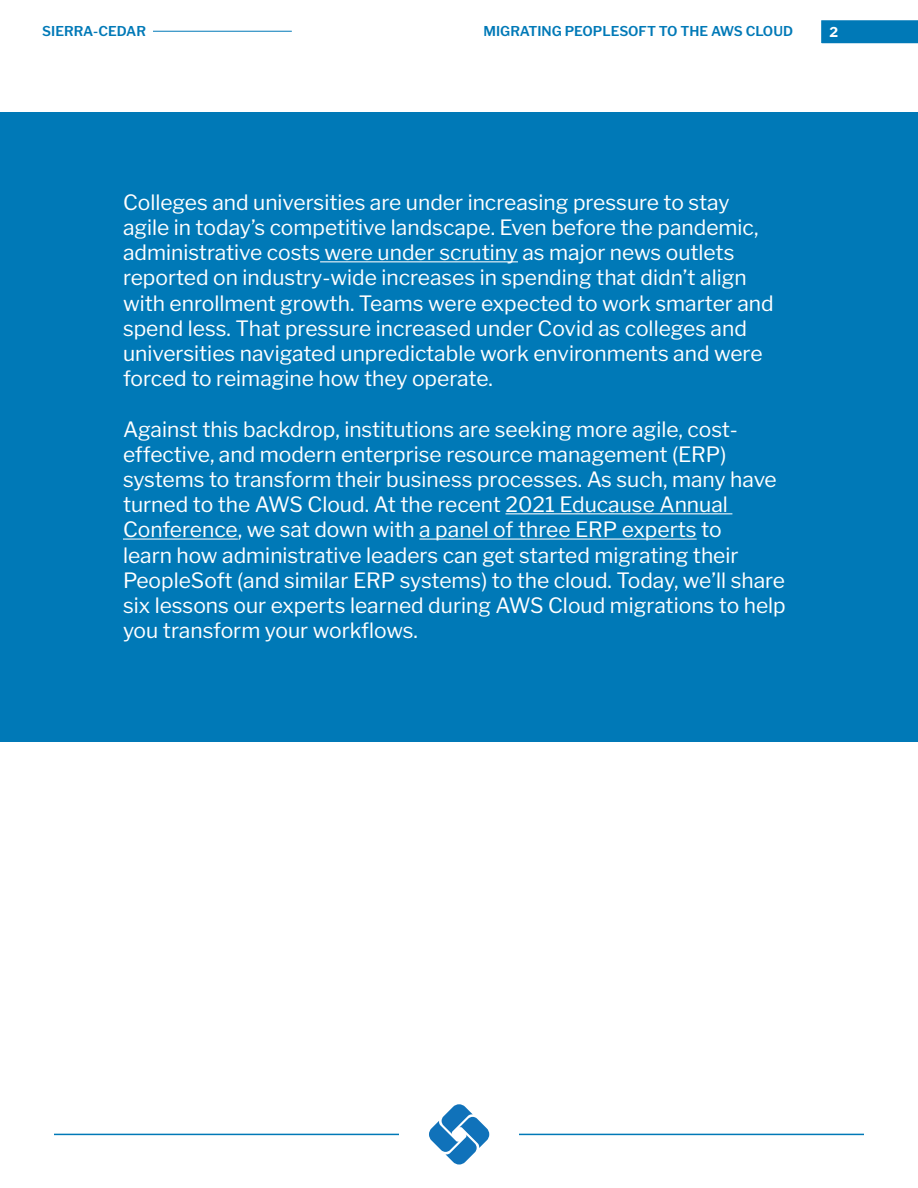
<style>
.page{position:relative;width:918px;height:1188px;background:#fff}
.page>*{position:absolute;margin:0;border:0;box-sizing:border-box;transform-origin:0 0}
.t1{font:21px/25.2px "Libre Franklin";color:#fff}
.t2{font:600 13.5px "Libre Franklin";color:#0079b7}
.t3{font:700 13.5px "Libre Franklin";color:#fff}
</style>
<div class="page">
<svg style="left:821px;top:20px;width:97px;height:24px;background:#0b7eba"></svg>
<hr style="left:153px;top:31px;width:139px;height:1px;background:#0079b7">
<svg style="left:429px;top:1104px;width:60px;height:61px"></svg>
<hr style="left:54px;top:1134px;width:345px;height:1px;background:#0079b7">
<hr style="left:519px;top:1134px;width:345px;height:1px;background:#0079b7">
<div style="left:0;top:112px;width:918px;height:630px;background:#0079b7"></div>
<hr style="left:320px;top:261px;width:198px;height:1px;background:#fff">
<hr style="left:506px;top:513px;width:226px;height:1px;background:#fff">
<hr style="left:123px;top:539px;width:115px;height:1px;background:#fff">
<hr style="left:419px;top:539px;width:278px;height:1px;background:#fff">
<p class="t2" style="left:42px;top:20px;width:105px">SIERRA-CEDAR</p>
<p class="t2" style="left:484px;top:20px;width:311px">MIGRATING PEOPLESOFT TO THE AWS CLOUD</p>
<p class="t3" style="left:830px;top:21px;width:10px">2</p>
<p class="t1" style="left:123px;top:188px;width:652px">Colleges and universities are under increasing pressure to stay agile in today’s competitive landscape. Even before the pandemic, administrative costs were under scrutiny as major news outlets reported on industry-wide increases in spending that didn’t align with enrollment growth. Teams were expected to work smarter and spend less. That pressure increased under Covid as colleges and universities navigated unpredictable work environments and were forced to reimagine how they operate.</p>
<p class="t1" style="left:123px;top:415px;width:664px">Against this backdrop, institutions are seeking more agile, cost&shy;effective, and modern enterprise resource management (ERP) systems to transform their business processes. As such, many have turned to the AWS Cloud. At the recent 2021 Educause Annual Conference, we sat down with a panel of three ERP experts to<br>learn how administrative leaders can get started migrating their PeopleSoft (and similar ERP systems) to the cloud. Today, we’ll share six lessons our experts learned during AWS Cloud migrations to help you transform your workflows.</p>
</div>
